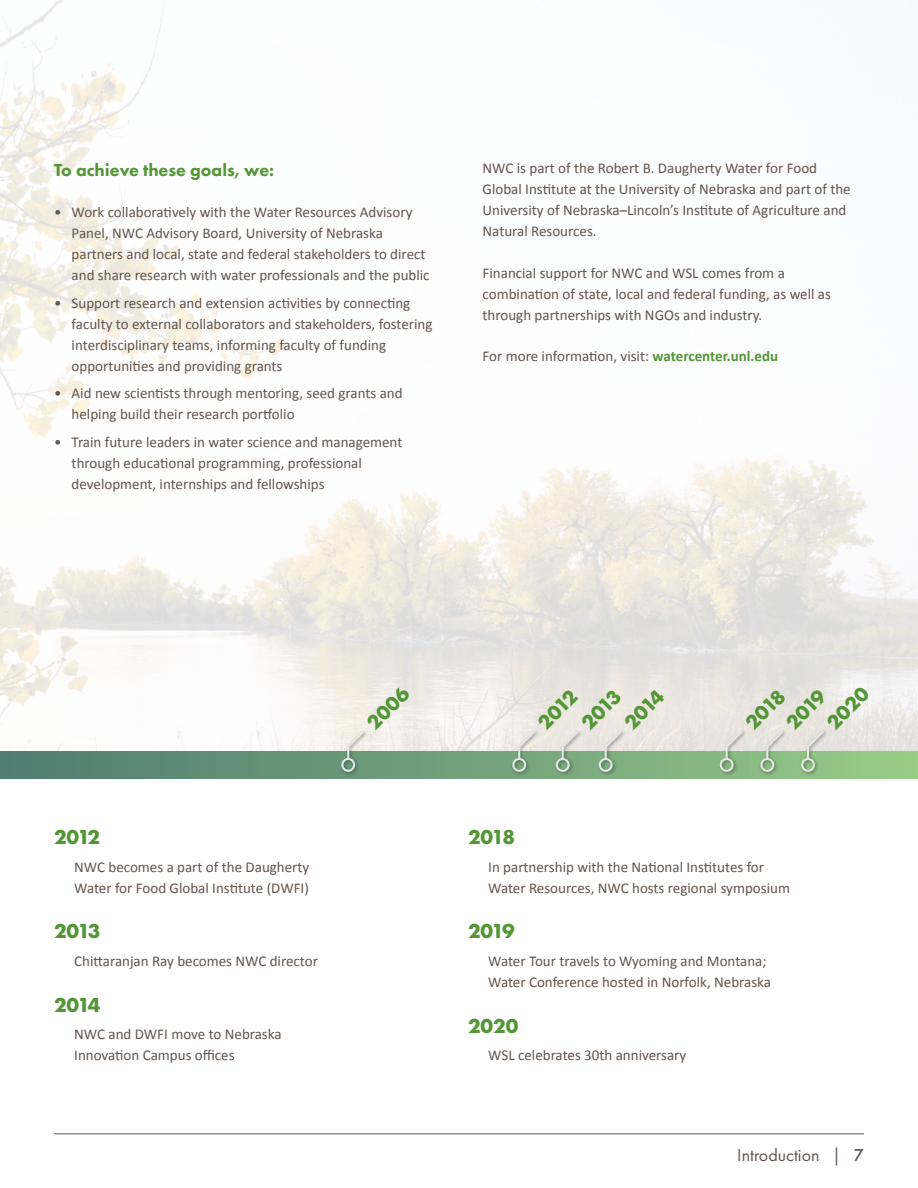
<style>
.page{position:relative;width:918px;height:1188px;background:#fff}
.page>*{position:absolute;margin:0;border:0;box-sizing:border-box;transform-origin:0 0}
.t1{font:700 21px "Futura PT";letter-spacing:-.075em;color:#529635}
.t2{font:800 18px "Futura PT";color:#529635}
.t3{font:18px "Futura PT";color:#62544e}
.t4{font:15px/21px "Calibri";color:#62544e}
.s1{font-weight:700;color:#529635}
.s2{font-weight:500}
</style>
<div class="page">
<hr style="left:54px;top:1134px;width:810px;height:1px;background:#62544e">
<img style="left:0;top:0;width:918px;height:751px">
<svg style="left:0;top:751px;width:918px;height:27px"></svg>
<div style="left:339px;top:730px;width:30px;height:47px;background:#231f20;opacity:.5"></div>
<div style="left:341px;top:758px;width:14px;height:14px;border:2px solid #e6e7e9;border-radius:50%"></div>
<svg style="left:346px;top:729px;width:20px;height:31px"></svg>
<div style="left:799px;top:730px;width:29px;height:47px;background:#231f20;opacity:.5"></div>
<div style="left:801px;top:758px;width:14px;height:14px;border:2px solid #e6e7e9;border-radius:50%"></div>
<svg style="left:806px;top:729px;width:20px;height:31px"></svg>
<div style="left:510px;top:730px;width:30px;height:47px;background:#231f20;opacity:.5"></div>
<div style="left:512px;top:758px;width:14px;height:14px;border:2px solid #e6e7e9;border-radius:50%"></div>
<svg style="left:517px;top:729px;width:20px;height:31px"></svg>
<div style="left:554px;top:730px;width:29px;height:47px;background:#231f20;opacity:.5"></div>
<div style="left:556px;top:758px;width:14px;height:14px;border:2px solid #e6e7e9;border-radius:50%"></div>
<svg style="left:561px;top:729px;width:19px;height:31px"></svg>
<div style="left:597px;top:730px;width:29px;height:47px;background:#231f20;opacity:.5"></div>
<div style="left:599px;top:758px;width:14px;height:14px;border:2px solid #e6e7e9;border-radius:50%"></div>
<svg style="left:604px;top:729px;width:19px;height:31px"></svg>
<div style="left:718px;top:730px;width:29px;height:47px;background:#231f20;opacity:.5"></div>
<div style="left:720px;top:758px;width:14px;height:14px;border:2px solid #e6e7e9;border-radius:50%"></div>
<svg style="left:725px;top:729px;width:19px;height:31px"></svg>
<div style="left:759px;top:730px;width:29px;height:47px;background:#231f20;opacity:.5"></div>
<div style="left:760px;top:758px;width:14px;height:14px;border:2px solid #e6e7e9;border-radius:50%"></div>
<svg style="left:765px;top:729px;width:20px;height:31px"></svg>
<p class="t2" style="left:54px;top:158px;width:222px">To achieve these goals, we:</p>
<p class="t4" style="left:72px;top:201px;width:359px;text-indent:-18px">• Work collaboratively with the Water Resources Advisory Panel, NWC Advisory Board, University of Nebraska partners and local, state and federal stakeholders to direct and share research with water professionals and the public</p>
<p class="t4" style="left:72px;top:292px;width:362px;text-indent:-18px">• Support research and extension activities by connecting faculty to external collaborators and stakeholders, fostering interdisciplinary teams, informing faculty of funding opportunities and providing grants</p>
<p class="t4" style="left:72px;top:382px;width:333px;text-indent:-18px">• Aid new scientists through mentoring, seed grants and helping build their research portfolio</p>
<p class="t4" style="left:72px;top:431px;width:332px;text-indent:-18px">• Train future leaders in water science and management through educational programming, professional development, internships and fellowships</p>
<p class="t4" style="left:483px;top:157px;width:370px">NWC is part of the Robert B. Daugherty Water for Food Global Institute at the University of Nebraska and part of the University of Nebraska–Lincoln’s Institute of Agriculture and Natural Resources.</p>
<p class="t4" style="left:483px;top:261px;width:350px">Financial support for NWC and WSL comes from a combination of state, local and federal funding, as well as through partnerships with NGOs and industry.</p>
<p class="t4" style="left:483px;top:345px;width:297px">For more information, visit: <span class="s1">watercenter.unl.edu</span></p>
<p class="t1" style="left:54px;top:824px;width:48px">2012</p>
<p class="t4" style="left:74px;top:856px;width:237px">NWC becomes a part of the Daugherty<br>Water for Food Global Institute (DWFI)</p>
<p class="t1" style="left:54px;top:918px;width:48px">2013</p>
<p class="t4" style="left:74px;top:950px;width:245px">Chittaranjan Ray becomes NWC director</p>
<p class="t1" style="left:54px;top:991px;width:48px">2014</p>
<p class="t4" style="left:74px;top:1023px;width:209px">NWC and DWFI move to Nebraska<br>Innovation Campus offices</p>
<p class="t1" style="left:361px;top:716px;width:52px;rotate:-45deg">2006</p>
<p class="t1" style="left:532px;top:716px;width:48px;rotate:-45deg">2012</p>
<p class="t1" style="left:575px;top:716px;width:48px;rotate:-45deg">2013</p>
<p class="t1" style="left:618px;top:716px;width:48px;rotate:-45deg">2014</p>
<p class="t1" style="left:739px;top:716px;width:48px;rotate:-45deg">2018</p>
<p class="t1" style="left:780px;top:716px;width:48px;rotate:-45deg">2019</p>
<p class="t1" style="left:821px;top:716px;width:52px;rotate:-45deg">2020</p>
<p class="t1" style="left:468px;top:824px;width:48px">2018</p>
<p class="t4" style="left:488px;top:856px;width:303px">In partnership with the National Institutes for<br>Water Resources, NWC hosts regional symposium</p>
<p class="t1" style="left:468px;top:918px;width:48px">2019</p>
<p class="t4" style="left:488px;top:950px;width:284px">Water Tour travels to Wyoming and Montana;<br>Water Conference hosted in Norfolk, Nebraska</p>
<p class="t1" style="left:468px;top:1012px;width:52px">2020</p>
<p class="t4" style="left:488px;top:1044px;width:200px">WSL celebrates 30th anniversary</p>
<p class="t3" style="left:737px;top:1144px;width:128px">Introduction | <span class="s2">7</span></p>
</div>
